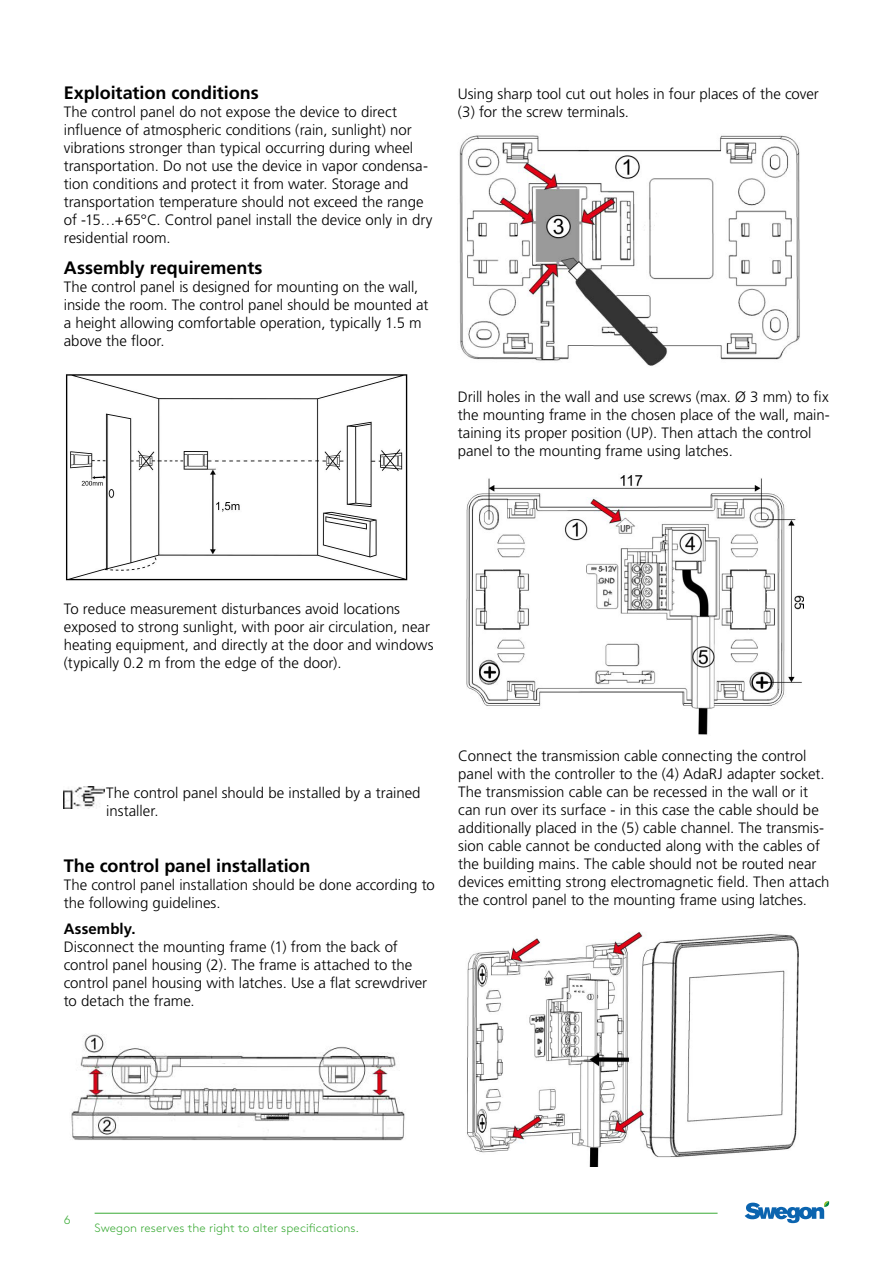
<style>
.page{position:relative;width:893px;height:1263px;background:#fff}
.page>*{position:absolute;margin:0;border:0;box-sizing:border-box;transform-origin:0 0}
.t1{font:700 18px "Frutiger";color:#000}
.t2{font:300 15px/18px "Frutiger";color:#000}
.t3{font:700 15px "Frutiger";letter-spacing:.01em;color:#000}
.t4{font:300 12px "Swegon Brown";letter-spacing:.01em;color:#3aaa35}
</style>
<div class="page">
<img style="left:65px;top:374px;width:343px;height:207px">
<img style="left:64px;top:786px;width:40px;height:23px">
<img style="left:71px;top:1034px;width:334px;height:107px">
<img style="left:459px;top:135px;width:341px;height:231px">
<img style="left:466px;top:475px;width:338px;height:260px">
<img style="left:467px;top:932px;width:332px;height:234px">
<hr style="left:95px;top:1213px;width:623px;height:1px;background:#3aaa35">
<svg style="left:745px;top:1201px;width:84px;height:22px"></svg>
<p class="t1" style="left:64px;top:82px;width:197px">Exploitation conditions</p>
<p class="t2" style="left:64px;top:103px;width:370px">The control panel do not expose the device to direct influence of atmospheric conditions (rain, sunlight) nor vibrations stronger than typical occurring during wheel transportation. Do not use the device in vapor condensa&shy;tion conditions and protect it from water. Storage and transportation temperature should not exceed the range of -15…+65°C. Control panel install the device only in dry residential room.</p>
<p class="t1" style="left:64px;top:257px;width:200px">Assembly requirements</p>
<p class="t2" style="left:64px;top:278px;width:366px">The control panel is designed for mounting on the wall, inside the room. The control panel should be mounted at a height allowing comfortable operation, typically 1.5 m above the floor.</p>
<p class="t2" style="left:458px;top:85px;width:362px">Using sharp tool cut out holes in four places of the cover (3) for the screw terminals.</p>
<p class="t2" style="left:458px;top:388px;width:374px">Drill holes in the wall and use screws (max. Ø 3 mm) to fix the mounting frame in the chosen place of the wall, main&shy;taining its proper position (UP). Then attach the control panel to the mounting frame using latches.</p>
<p class="t2" style="left:64px;top:600px;width:371px">To reduce measurement disturbances avoid locations exposed to strong sunlight, with poor air circulation, near heating equipment, and directly at the door and windows (typically 0.2 m from the edge of the door).</p>
<p class="t2" style="left:106px;top:784px;width:316px">The control panel should be installed by a trained installer.</p>
<p class="t1" style="left:64px;top:855px;width:248px">The control panel installation</p>
<p class="t2" style="left:64px;top:875px;width:373px">The control panel installation should be done according to the following guidelines.</p>
<p class="t3" style="left:64px;top:920px;width:73px">Assembly.</p>
<p class="t2" style="left:64px;top:938px;width:365px">Disconnect the mounting frame (1) from the back of control panel housing (2). The frame is attached to the control panel housing with latches. Use a flat screwdriver to detach the frame.</p>
<p class="t2" style="left:458px;top:747px;width:373px">Connect the transmission cable connecting the control panel with the controller to the (4) AdaRJ adapter socket.<br>The transmission cable can be recessed in the wall or it can run over its surface - in this case the cable should be additionally placed in the (5) cable channel. The transmis&shy;sion cable cannot be conducted along with the cables of the building mains. The cable should not be routed near devices emitting strong electromagnetic field. Then attach the control panel to the mounting frame using latches.</p>
<p class="t4" style="left:64px;top:1211px;width:8px">6</p>
<p class="t4" style="left:95px;top:1219px;width:266px">Swegon reserves the right to alter specifications.</p>
</div>
